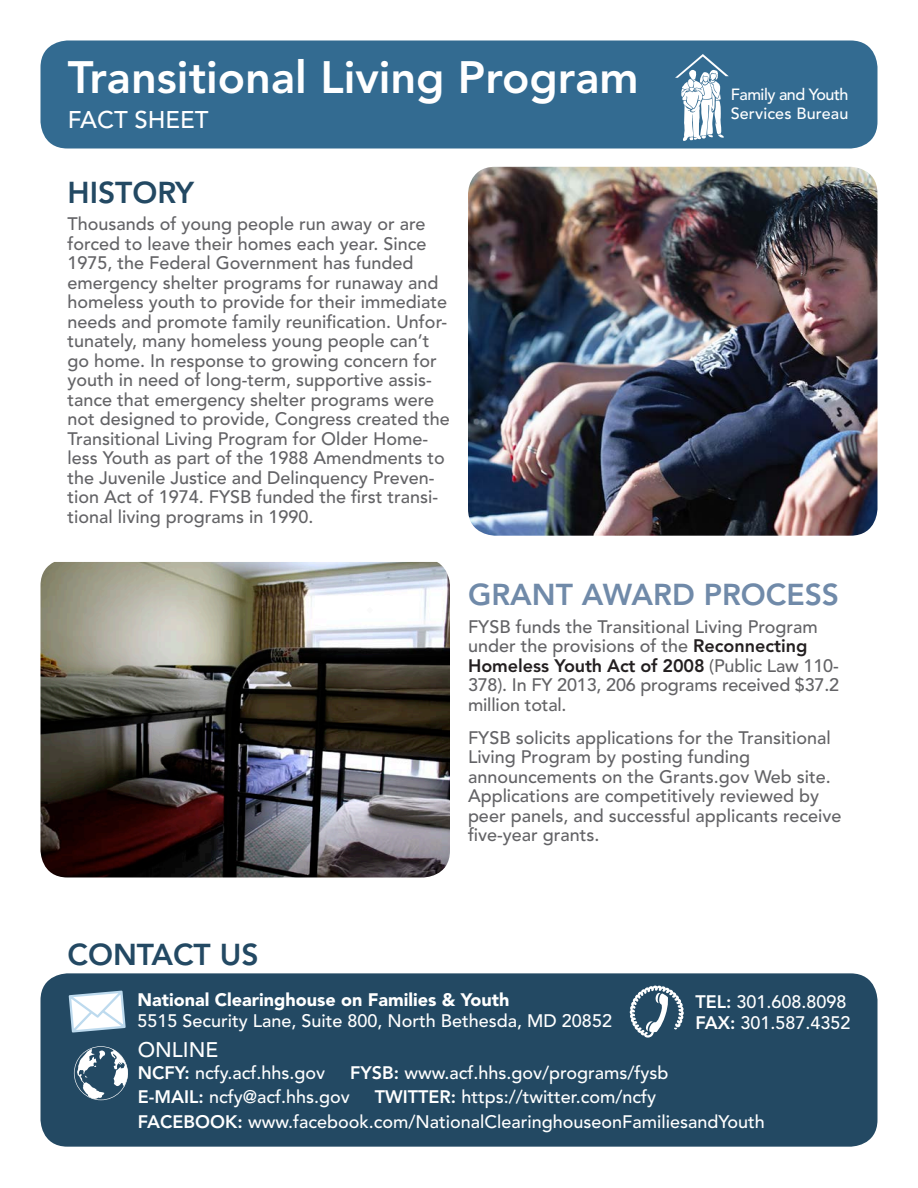
<style>
.page{position:relative;width:918px;height:1188px;background:#fff}
.page>*{position:absolute;margin:0;border:0;box-sizing:border-box;transform-origin:0 0}
.t1{font:800 45px "Avenir LT Std";color:#fff}
.t2{font:800 30px "Avenir LT Std";color:#708aa9}
.t3{font:800 30px "Avenir LT Std";color:#234963}
.t4{font:500 24px "Avenir LT Std";color:#fff}
.t5{font:500 21px "Avenir LT Std";color:#fff}
.t6{font:500 18px/19.5px "Avenir LT Std";color:#636366}
.t7{font:500 18px/21px "Avenir LT Std";color:#fff}
.t8{font:500 16.2px/19.4px "Avenir LT Std";letter-spacing:-.01em;color:#fff}
.s1{font-weight:800;color:#231f20}
.s2{font-weight:900}
.s3{font-weight:800}
</style>
<div class="page">
<div style="left:40px;top:40px;width:838px;height:108px;background:#336b91;border-radius:27px"></div>
<svg style="left:675px;top:54px;width:54px;height:87px"></svg>
<img style="left:468px;top:167px;width:410px;height:369px">
<img style="left:40px;top:562px;width:410px;height:316px">
<div style="left:40px;top:973px;width:838px;height:174px;background:#234963;border-radius:27px"></div>
<svg style="left:69px;top:991px;width:57px;height:42px;background:#cad8e2"></svg>
<svg style="left:630px;top:986px;width:54px;height:52px"></svg>
<svg style="left:74px;top:1046px;width:54px;height:54px"></svg>
<h1 class="t1" style="left:68px;top:50px;width:572px">Transitional Living Program</h1>
<h3 class="t4" style="left:68px;top:106px;width:142px">FACT SHEET</h3>
<h2 class="t3" style="left:68px;top:175px;width:128px">HISTORY</h2>
<p class="t6" style="left:68px;top:215px;width:384px">Thousands of young people run away or are forced to leave their homes each year. Since 1975, the Federal Government has funded emergency shelter programs for runaway and homeless youth to provide for their immediate needs and promote family reunification. Unfor&shy;tunately, many homeless young people can’t go home. In response to growing concern for youth in need of long-term, supportive assis&shy;tance that emergency shelter programs were not designed to provide, Congress created the Transitional Living Program for Older Home&shy;less Youth as part of the 1988 Amendments to the Juvenile Justice and Delinquency Preven&shy;tion Act of 1974. FYSB funded the first transi&shy;tional living programs in 1990.</p>
<p class="t8" style="left:731px;top:85px;width:119px">Family and Youth<br>Services Bureau</p>
<h2 class="t2" style="left:468px;top:577px;width:373px">GRANT AWARD PROCESS</h2>
<p class="t6" style="left:468px;top:617px;width:373px">FYSB funds the Transitional Living Program under the provisions of the <span class="s1">Reconnecting Homeless Youth Act of 2008</span> (Public Law 110- 378). In FY 2013, 206 programs received $37.2 million total.</p>
<p class="t6" style="left:468px;top:728px;width:375px">FYSB solicits applications for the Transitional Living Program by posting funding announcements on the Grants.gov Web site.<br>Applications are competitively reviewed by peer panels, and successful applicants receive five-year grants.</p>
<h2 class="t3" style="left:68px;top:937px;width:193px">CONTACT US</h2>
<p class="t7" style="left:137px;top:990px;width:476px"><span class="s2">National Clearinghouse on Families &amp; Youth<br></span>5515 Security Lane, Suite 800, North Bethesda, MD 20852</p>
<p class="t7" style="left:695px;top:992px;width:157px"><span class="s3">TEL:</span> 301.608.8098<br><span class="s3">FAX:</span> 301.587.4352</p>
<h3 class="t5" style="left:138px;top:1038px;width:82px">ONLINE</h3>
<p class="t7" style="left:138px;top:1063px;width:189px"><span class="s3">NCFY:</span> ncfy.acf.hhs.gov</p>
<p class="t7" style="left:350px;top:1063px;width:320px"><span class="s3">FYSB:</span> www.acf.hhs.gov/programs/fysb</p>
<p class="t7" style="left:138px;top:1087px;width:214px"><span class="s3">E-MAIL:</span> ncfy@acf.hhs.gov</p>
<p class="t7" style="left:138px;top:1085px;width:629px;line-height:24.3px;text-indent:237px"><span class="s3">TWITTER:</span> https://twitter.com/ncfy<br><span class="s3">FACEBOOK:</span> www.facebook.com/NationalClearinghouseonFamiliesandYouth</p>
</div>
